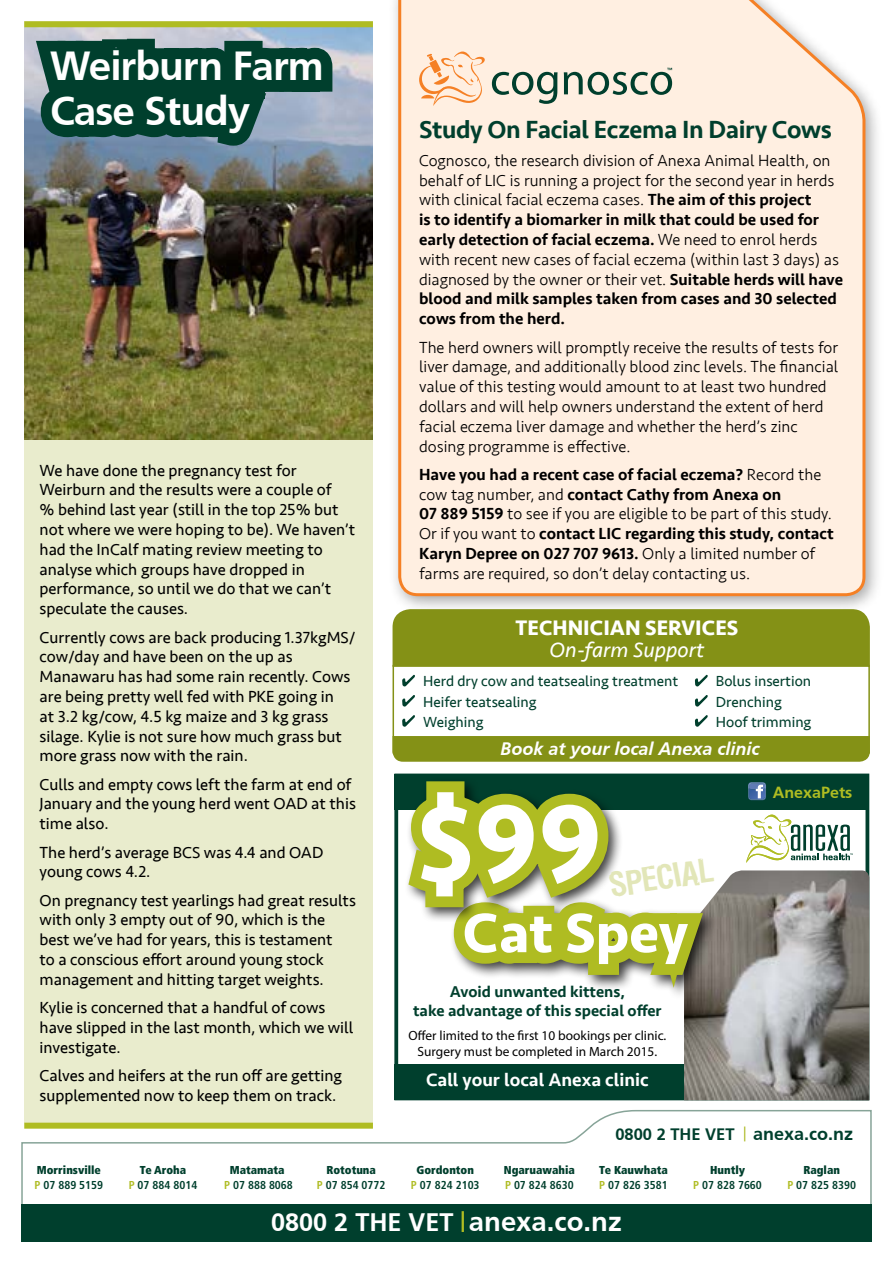
<style>
.page{position:relative;width:893px;height:1263px;background:#fff}
.page>*{position:absolute;margin:0;border:0;box-sizing:border-box;transform-origin:0 0}
.t1{font:700 115.05px "Seravek";color:#fff}
.t2{font:700 57.45px "Seravek";color:#fff}
.t3{font:700 40.5px/45px "Frutiger";letter-spacing:-.025em;color:#fff}
.t4{font:32.1px "Dirtyhouse";color:#e2e6b8}
.t5{font:500 25.5px "Seravek";letter-spacing:-.015em;color:#003f2d}
.t6{font:700 25.2px "Frutiger";color:#fff}
.t7{font:700 21.6px "Seravek";color:#fff}
.t8{font:italic 21.6px "Seravek";color:#fff}
.t9{font:500 18.75px "Seravek";color:#fff}
.t10{font:italic 700 18px "Frutiger";color:#fff}
.t11{font:300 16.5px/19.8px "Seravek";color:#000}
.t12{font:16.5px/19.8px "Seravek";color:#000}
.t13{font:700 16.5px "Frutiger";color:#003f2d}
.t14{font:500 16.05px/19.4px "Seravek";color:#003f2d;text-align:center}
.t15{font:700 16.05px "Frutiger";color:#afbc22}
.t16{font:15px/20.1px "Seravek";color:#003f2d}
.t17{font:13.35px/16px "Myriad Pro";color:#000;text-align:center}
.t18{font:700 condensed 11.55px/15px "Frutiger";color:#003f2d;text-align:center}
.t19{font:900 condensed 11.55px/15px "Frutiger";color:#003f2d}
.s1{font-weight:500}
.s2{font-size:18px}
.s3{font-weight:700;color:#afbc22}
.s4{font-weight:700}
.s5{font-weight:900}
.s6{color:#afbc22}
.s7{font-size:27.6px}
</style>
<div class="page">
<div style="left:24px;top:21px;width:349px;height:1102px;background:#e9eccd"></div>
<img style="left:24px;top:28px;width:349px;height:411px">
<div style="left:394px;top:774px;width:474px;height:36px;background:#003f2d"></div>
<div style="left:394px;top:1065px;width:475px;height:35px;background:#003f2d"></div>
<img style="left:684px;top:870px;width:185px;height:230px">
<svg style="left:394px;top:773px;width:324px;height:258px"></svg>
<div style="left:474px;top:853px;width:15px;height:11px;background:#afbc22"></div>
<div style="left:535px;top:853px;width:15px;height:11px;background:#afbc22"></div>
<svg style="left:746px;top:815px;width:107px;height:48px"></svg>
<svg style="left:748px;top:782px;width:18px;height:18px"></svg>
<div style="left:388px;top:0;width:496px;height:614px;background:#000;opacity:.35"></div>
<div style="left:397px;top:0;width:470px;height:598px;background:#ffefe1"></div>
<svg style="left:21px;top:1110px;width:851px;height:94px"></svg>
<svg style="left:744px;top:1126px;width:1px;height:15px"></svg>
<div style="left:21px;top:1204px;width:851px;height:37px;background:#003f2d"></div>
<hr style="left:462px;top:1211px;width:2px;height:21px;background:#afbc22">
<svg style="left:492px;top:72px;width:66px;height:32px;background:#aeb7a7"></svg>
<svg style="left:419px;top:52px;width:66px;height:54px;background:#fcd9bb"></svg>
<svg style="left:564px;top:68px;width:108px;height:27px;background:#acb6a6"></svg>
<div style="left:24px;top:21px;width:349px;height:6px;background:#afbc22"></div>
<div style="left:24px;top:1123px;width:349px;height:6px;background:#afbc22"></div>
<svg style="left:24px;top:28px;width:323px;height:134px;background:#456f6f"></svg>
<div style="left:393px;top:609px;width:477px;height:56px;background:#849116"></div>
<svg style="left:402px;top:675px;width:13px;height:11px"></svg>
<svg style="left:402px;top:695px;width:13px;height:12px"></svg>
<svg style="left:402px;top:715px;width:13px;height:12px"></svg>
<svg style="left:695px;top:675px;width:13px;height:11px"></svg>
<svg style="left:695px;top:695px;width:13px;height:12px"></svg>
<svg style="left:695px;top:715px;width:13px;height:12px"></svg>
<div style="left:393px;top:665px;width:477px;height:88px;border:2px solid #849116"></div>
<div style="left:393px;top:736px;width:477px;height:26px;background:#849116"></div>
<h3 class="t3" style="left:50px;top:44px;width:275px">Weirburn Farm<br>Case Study</h3>
<p class="t12" style="left:40px;top:460px;width:317px">We have done the pregnancy test for Weirburn and the results were a couple of<br>% behind last year (still in the top 25% but not where we were hoping to be). We haven’t had the InCalf mating review meeting to analyse which groups have dropped in performance, so until we do that we can’t speculate the causes.</p>
<p class="t12" style="left:40px;top:627px;width:317px">Currently cows are back producing 1.37kgMS/ cow/day and have been on the up as Manawaru has had some rain recently. Cows are being pretty well fed with PKE going in<br>at 3.2 kg/cow, 4.5 kg maize and 3 kg grass silage. Kylie is not sure how much grass but more grass now with the rain.</p>
<p class="t12" style="left:40px;top:774px;width:318px">Culls and empty cows left the farm at end of<br>January and the young herd went OAD at this time also.</p>
<p class="t12" style="left:40px;top:842px;width:285px">The herd’s average BCS was 4.4 and OAD young cows 4.2.</p>
<p class="t12" style="left:40px;top:890px;width:318px">On pregnancy test yearlings had great results with only 3 empty out of 90, which is the best we’ve had for years, this is testament<br>to a conscious effort around young stock management and hitting target weights.</p>
<p class="t12" style="left:40px;top:998px;width:315px">Kylie is concerned that a handful of cows have slipped in the last month, which we will investigate.</p>
<p class="t12" style="left:40px;top:1065px;width:304px">Calves and heifers at the run off are getting supplemented now to keep them on track.</p>
<h3 class="t5" style="left:419px;top:113px;width:414px">Study On Facial Eczema In Dairy Cows</h3>
<p class="t11" style="left:419px;top:151px;width:425px">Cognosco, the research division of Anexa Animal Health, on behalf of LIC is running a project for the second year in herds with clinical facial eczema cases. <span class="s1">The aim of this project<br>is to identify a biomarker in milk that could be used for early detection of facial eczema.</span> We need to enrol herds with recent new cases of facial eczema (within last 3 days) as diagnosed by the owner or their vet. <span class="s1">Suitable herds will have blood and milk samples taken from cases and 30 selected cows from the herd.</span></p>
<p class="t11" style="left:419px;top:337px;width:421px">The herd owners will promptly receive the results of tests for liver damage, and additionally blood zinc levels. The financial value of this testing would amount to at least two hundred dollars and will help owners understand the extent of herd facial eczema liver damage and whether the herd’s zinc dosing programme is effective.</p>
<p class="t11" style="left:419px;top:465px;width:416px"><span class="s1">Have you had a recent case of facial eczema?</span> Record the cow tag number, and <span class="s1">contact Cathy from Anexa on<br>07 889 5159</span> to see if you are eligible to be part of this study.<br>Or if you want to <span class="s1">contact LIC regarding this study, contact Karyn Depree on 027 707 9613.</span> Only a limited number of farms are required, so don’t delay contacting us.</p>
<h3 class="t7" style="left:516px;top:610px;width:224px">TECHNICIAN SERVICES</h3>
<h3 class="t8" style="left:550px;top:632px;width:156px">On-farm Support</h3>
<p class="t16" style="left:423px;top:671px;width:256px">Herd dry cow and teatsealing treatment<br>Heifer teatsealing<br>Weighing</p>
<p class="t16" style="left:716px;top:671px;width:97px">Bolus insertion<br>Drenching<br>Hoof trimming</p>
<p class="t10" style="left:500px;top:738px;width:261px">Book at your local Anexa clinic</p>
<h1 class="t1" style="left:416px;top:752px;width:188px">$99</h1>
<h3 class="t4" style="left:606px;top:862px;width:107px;rotate:-8deg">SPECIAL</h3>
<h2 class="t2" style="left:463px;top:887px;width:227px">Cat Spey</h2>
<p class="t14" style="left:413px;top:982px;width:250px">Avoid unwanted kittens,<br>take advantage of this special offer</p>
<p class="t17" style="left:408px;top:1027px;width:259px">Offer limited to the first 10 bookings per clinic.<br>Surgery must be completed in March 2015.</p>
<p class="t9" style="left:426px;top:1068px;width:224px">Call your local Anexa clinic</p>
<p class="t15" style="left:773px;top:783px;width:81px">AnexaPets</p>
<p class="t13" style="left:615px;top:1124px;width:239px">0800 2 THE VET <span class="s2">anexa.co.nz</span></p>
<p class="t19" style="left:35px;top:1163px;width:70px">Morrinsville<br><span class="s3">P</span> <span class="s4">07 889 5159</span></p>
<p class="t18" style="left:129px;top:1163px;width:70px"><span class="s5">Te Aroha<br></span><span class="s6">P</span> 07 884 8014</p>
<p class="t18" style="left:224px;top:1163px;width:70px"><span class="s5">Matamata<br></span><span class="s6">P</span> 07 888 8068</p>
<p class="t18" style="left:317px;top:1163px;width:70px"><span class="s5">Rototuna<br></span><span class="s6">P</span> 07 854 0772</p>
<p class="t19" style="left:411px;top:1163px;width:70px;text-align:center">Gordonton<br><span class="s3">P</span> <span class="s4">07 824 2103</span></p>
<p class="t19" style="left:504px;top:1163px;width:72px">Ngaruawahia<br><span class="s3">P</span> <span class="s4">07 824 8630</span></p>
<p class="t19" style="left:599px;top:1163px;width:70px">Te Kauwhata<br><span class="s3">P</span> <span class="s4">07 826 3581</span></p>
<p class="t18" style="left:693px;top:1163px;width:70px"><span class="s5">Huntly<br></span><span class="s6">P</span> 07 828 7660</p>
<p class="t18" style="left:787px;top:1163px;width:70px"><span class="s5">Raglan<br></span><span class="s6">P</span> 07 825 8390</p>
<h3 class="t6" style="left:271px;top:1208px;width:352px">0800 2 THE VET <span class="s7">anexa.co.nz</span></h3>
</div>
